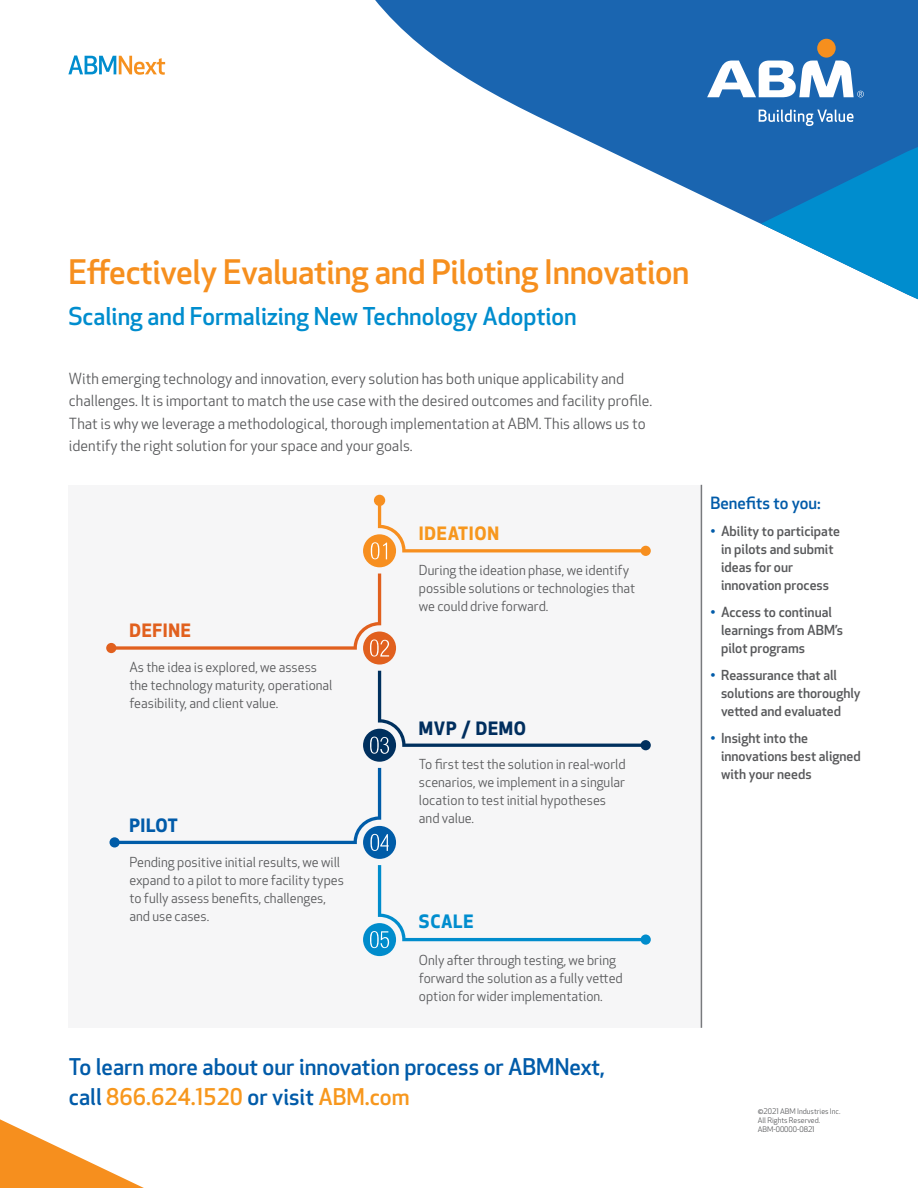
<style>
.page{position:relative;width:918px;height:1188px;background:#fff}
.page>*{position:absolute;margin:0;border:0;box-sizing:border-box;transform-origin:0 0}
.t1{font:500 33px "Apex New";letter-spacing:-.01em;color:#f68f1e}
.t2{font:500 24px "Apex New";color:#008dce}
._05_Body_Text{font:500 22.5px/30px "Apex New";color:#015ba9}
._05_Body_Text-2{font:700 18px "Apex New";letter-spacing:.04em;color:#f7971d}
._05_Body_Text-3{font:700 18px "Apex New";letter-spacing:.04em;color:#002e5e}
._05_Body_Text-4{font:700 18px "Apex New";letter-spacing:.04em;color:#e1601e}
._05_Body_Text-5{font:700 18px "Apex New";letter-spacing:.04em;color:#008dce}
._05_Body_Text-6{font:700 18px "Apex New";letter-spacing:.02em;color:#015ba9}
._05_Body_Text-7{font:500 16.5px "Apex New";color:#015ba9}
._05_Body_Text-8{font:15px/22.5px "Apex New";color:#57585a}
._05_Body_Text-9{font:13.5px/18px "Apex New";color:#57585a}
._05_Body_Text-10{font:500 13.5px/18px "Apex New";color:#57585a}
.t3{font:7.5px "Apex New";color:#57585a}
.s1{color:#f7971d}
.s2{color:#015ba9}
</style>
<div class="page">
<div style="left:68px;top:485px;width:634px;height:543px;background:#f6f6f7"></div>
<svg style="left:375px;top:0;width:543px;height:300px"></svg>
<svg style="left:761px;top:147px;width:157px;height:152px"></svg>
<div style="left:817px;top:39px;width:19px;height:19px;background:#f68f1e;border-radius:50%"></div>
<svg style="left:759px;top:110px;width:95px;height:16px;background:#598fc5"></svg>
<svg style="left:707px;top:61px;width:157px;height:36px"></svg>
<svg style="left:0;top:1119px;width:144px;height:69px"></svg>
<hr style="left:701px;top:485px;width:1px;height:543px;background:#787a7d">
<div style="left:641px;top:935px;width:10px;height:10px;background:#008ccc;border-radius:50%"></div>
<div style="left:363px;top:923px;width:33px;height:33px;background:#008ccc;border-radius:50%"></div>
<svg style="left:370px;top:865px;width:274px;height:83px"></svg>
<div style="left:109px;top:837px;width:11px;height:11px;background:#005ca8;border-radius:50%"></div>
<div style="left:363px;top:826px;width:33px;height:33px;background:#005ca8;border-radius:50%"></div>
<svg style="left:116px;top:768px;width:273px;height:83px"></svg>
<div style="left:641px;top:740px;width:10px;height:10px;background:#00305e;border-radius:50%"></div>
<div style="left:363px;top:729px;width:33px;height:33px;background:#00305e;border-radius:50%"></div>
<svg style="left:370px;top:671px;width:274px;height:83px"></svg>
<div style="left:106px;top:643px;width:10px;height:10px;background:#e1601e;border-radius:50%"></div>
<div style="left:363px;top:632px;width:33px;height:33px;background:#e1601e;border-radius:50%"></div>
<svg style="left:113px;top:574px;width:276px;height:83px"></svg>
<div style="left:374px;top:495px;width:11px;height:11px;background:#f78f1f;border-radius:50%"></div>
<div style="left:641px;top:546px;width:10px;height:10px;background:#f78f1f;border-radius:50%"></div>
<div style="left:363px;top:534px;width:33px;height:33px;background:#f78f1f;border-radius:50%"></div>
<svg style="left:371px;top:501px;width:273px;height:58px"></svg>
<svg style="left:68px;top:56px;width:97px;height:19px"></svg>
<p class="t1" style="left:68px;top:250px;width:623px">Effectively Evaluating and Piloting Innovation</p>
<p class="t2" style="left:68px;top:300px;width:510px">Scaling and Formalizing New Technology Adoption</p>
<p class="_05_Body_Text-8" style="left:69px;top:367px;width:585px">With emerging technology and innovation, every solution has both unique applicability and challenges. It is important to match the use case with the desired outcomes and facility profile.<br>That is why we leverage a methodological, thorough implementation at ABM. This allows us to identify the right solution for your space and your goals.</p>
<p class="_05_Body_Text-2" style="left:419px;top:520px;width:82px">IDEATION</p>
<p class="_05_Body_Text-4" style="left:129px;top:618px;width:63px">DEFINE</p>
<p class="_05_Body_Text-9" style="left:129px;top:658px;width:205px">As the idea is explored, we assess the technology maturity, operational feasibility, and client value.</p>
<p class="_05_Body_Text-6" style="left:129px;top:813px;width:50px">PILOT</p>
<p class="_05_Body_Text-9" style="left:129px;top:853px;width:216px">Pending positive initial results, we will expand to a pilot to more facility types to fully assess benefits, challenges, and use cases.</p>
<p class="_05_Body_Text-9" style="left:419px;top:561px;width:218px">During the ideation phase, we identify possible solutions or technologies that we could drive forward.</p>
<p class="_05_Body_Text-3" style="left:419px;top:715px;width:109px">MVP / DEMO</p>
<p class="_05_Body_Text-9" style="left:419px;top:755px;width:208px">To first test the solution in real-world scenarios, we implement in a singular location to test initial hypotheses and value.</p>
<p class="_05_Body_Text-5" style="left:419px;top:908px;width:56px">SCALE</p>
<p class="_05_Body_Text-9" style="left:419px;top:951px;width:205px">Only after through testing, we bring forward the solution as a fully vetted option for wider implementation.</p>
<p class="_05_Body_Text" style="left:69px;top:1052px;width:538px">To learn more about our innovation process or ABMNext, call <span class="s1">866.624.1520</span> or visit <span class="s1">ABM.com</span></p>
<p class="_05_Body_Text-7" style="left:710px;top:492px;width:112px">Benefits to you:</p>
<p class="_05_Body_Text-10" style="left:721px;top:522px;width:121px;text-indent:-11px"><span class="s2">•</span> Ability to participate in pilots and submit ideas for our innovation process</p>
<p class="_05_Body_Text-10" style="left:721px;top:603px;width:124px;text-indent:-11px"><span class="s2">•</span> Access to continual learnings from ABM’s pilot programs</p>
<p class="_05_Body_Text-10" style="left:721px;top:666px;width:141px;text-indent:-11px"><span class="s2">•</span> Reassurance that all solutions are thoroughly vetted and evaluated</p>
<p class="_05_Body_Text-10" style="left:721px;top:729px;width:141px;text-indent:-11px"><span class="s2">•</span> Insight into the innovations best aligned with your needs</p>
<p class="t3" style="left:758px;top:1106px;width:84px">©2021 ABM Industries Inc.</p>
<p class="t3" style="left:758px;top:1115px;width:64px">All Rights Reserved.</p>
<p class="t3" style="left:758px;top:1124px;width:58px">ABM-00000-0821</p>
</div>
